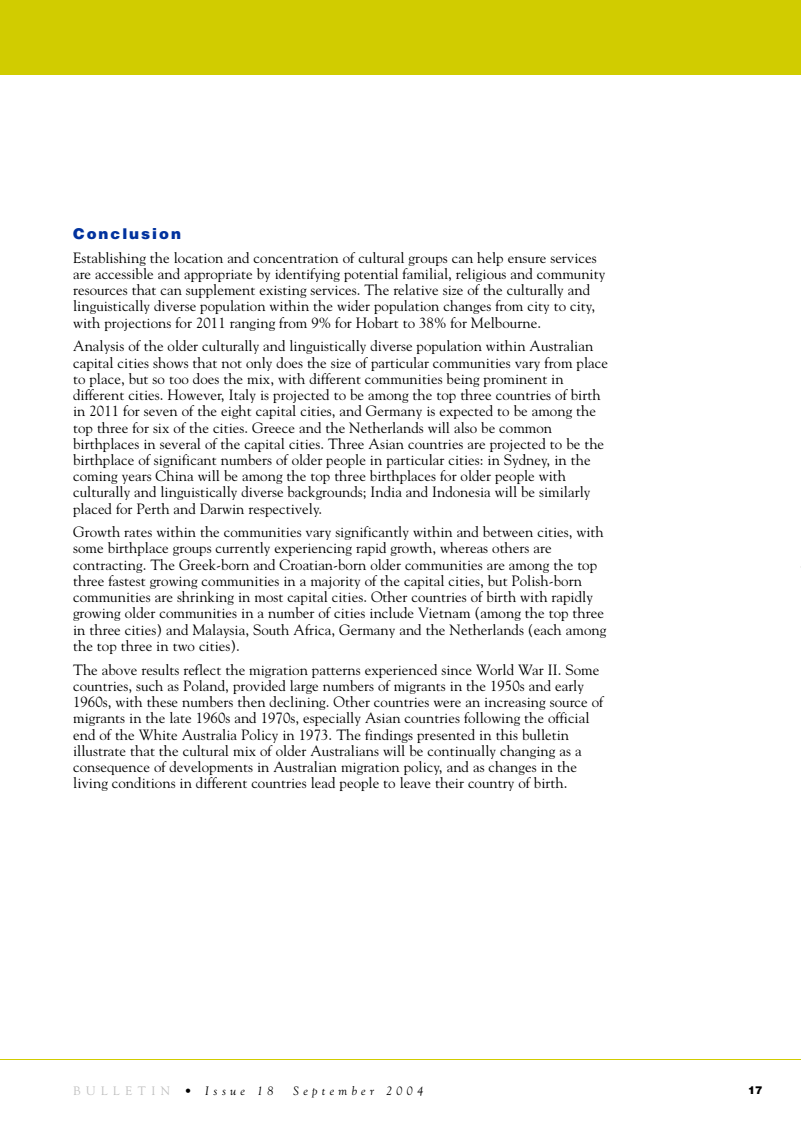
<style>
.page{position:relative;width:801px;height:1132px;background:#fff}
.page>*{position:absolute;margin:0;border:0;box-sizing:border-box;transform-origin:0 0}
.t1{font:14.85px/16.2px "Goudy";color:#000}
.t2{font:900 14.85px "Helvetica";color:#01329e}
.t3{font:12.15px "Goudy";color:#bfbfbf}
.t4{font:italic 12.15px "Goudy";letter-spacing:.355em;color:#000}
.t5{font:900 10.8px "Helvetica";color:#000}
.s1{color:#000}
.s2{font-style:italic;color:#000}
</style>
<div class="page">
<div style="left:0;top:0;width:800px;height:75px;background:#d1cc00"></div>
<hr style="left:0;top:1058px;width:800px;height:1px;background:#d1cc00">
<p class="t2" style="left:73px;top:228px;width:109px">C o n c l u s i o n</p>
<p class="t1" style="left:73px;top:250px;width:533px">Establishing the location and concentration of cultural groups can help ensure services are accessible and appropriate by identifying potential familial, religious and community resources that can supplement existing services. The relative size of the culturally and linguistically diverse population within the wider population changes from city to city, with projections for 2011 ranging from 9% for Hobart to 38% for Melbourne.</p>
<p class="t1" style="left:73px;top:339px;width:536px">Analysis of the older culturally and linguistically diverse population within Australian capital cities shows that not only does the size of particular communities vary from place to place, but so too does the mix, with different communities being prominent in different cities. However, Italy is projected to be among the top three countries of birth in 2011 for seven of the eight capital cities, and Germany is expected to be among the top three for six of the cities. Greece and the Netherlands will also be common birthplaces in several of the capital cities. Three Asian countries are projected to be the birthplace of significant numbers of older people in particular cities: in Sydney, in the coming years China will be among the top three birthplaces for older people with culturally and linguistically diverse backgrounds; India and Indonesia will be similarly placed for Perth and Darwin respectively.</p>
<p class="t1" style="left:73px;top:525px;width:534px">Growth rates within the communities vary significantly within and between cities, with some birthplace groups currently experiencing rapid growth, whereas others are contracting. The Greek-born and Croatian-born older communities are among the top three fastest growing communities in a majority of the capital cities, but Polish-born communities are shrinking in most capital cities. Other countries of birth with rapidly growing older communities in a number of cities include Vietnam (among the top three in three cities) and Malaysia, South Africa, Germany and the Netherlands (each among the top three in two cities).</p>
<p class="t1" style="left:73px;top:662px;width:531px">The above results reflect the migration patterns experienced since World War II. Some countries, such as Poland, provided large numbers of migrants in the 1950s and early 1960s, with these numbers then declining. Other countries were an increasing source of migrants in the late 1960s and 1970s, especially Asian countries following the official end of the White Australia Policy in 1973. The findings presented in this bulletin illustrate that the cultural mix of older Australians will be continually changing as a consequence of developments in Australian migration policy, and as changes in the living conditions in different countries lead people to leave their country of birth.</p>
<p class="t3" style="left:73px;top:1085px;width:202px">B U L L E T I N <span class="s1">•</span> <span class="s2">Issue 18</span></p>
<p class="t4" style="left:293px;top:1085px;width:132px">September 2004</p>
<p class="t5" style="left:747px;top:1085px;width:16px">17</p>
</div>
